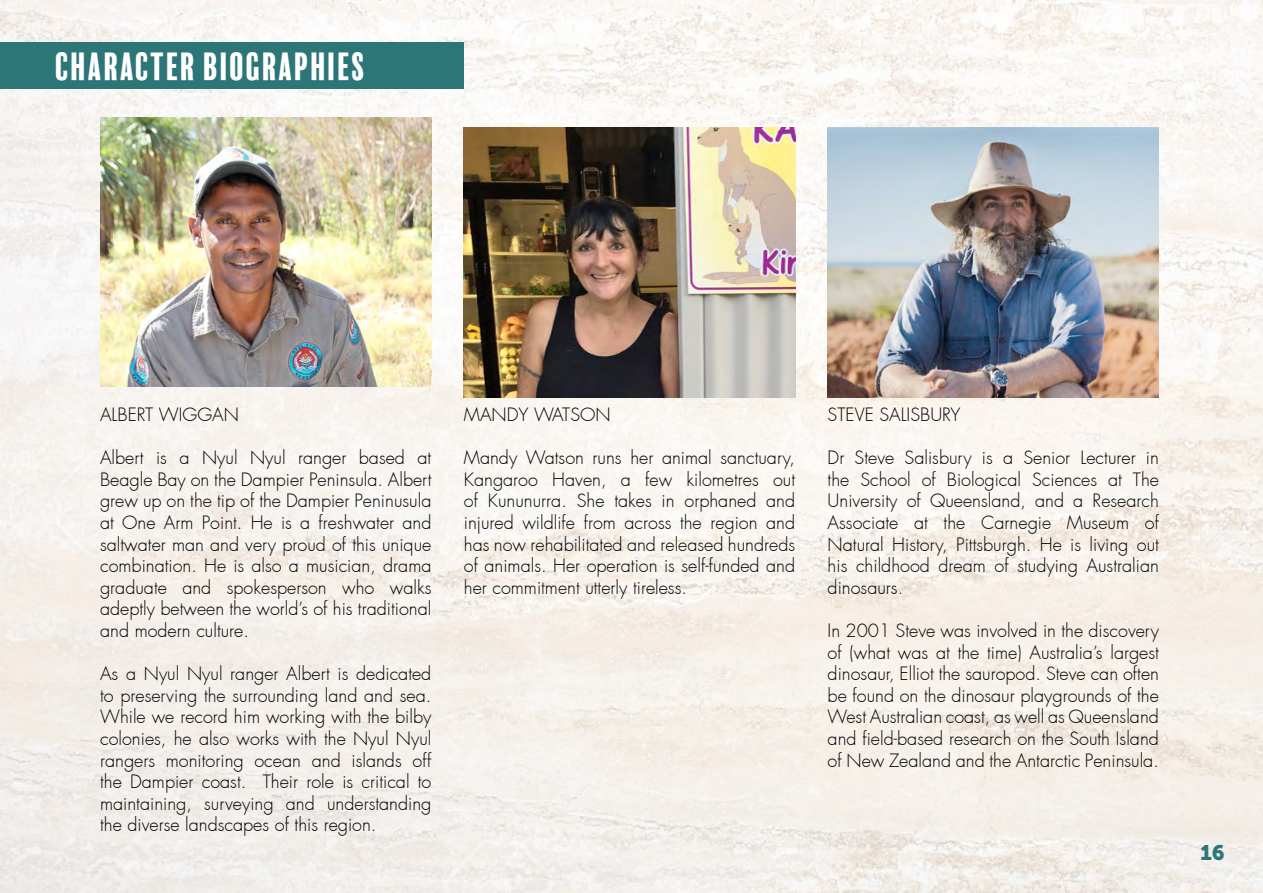
<style>
.page{position:relative;width:1263px;height:893px;background:#fff}
.page>*{position:absolute;margin:0;border:0;box-sizing:border-box;transform-origin:0 0}
.t1{font:36px "Balboa Plus Fill";color:#fff}
.t2{font:21px "Museo 900";color:#2c7677}
.t3{font:300 18px/21.6px "Futura";color:#000;text-align:justify}
</style>
<div class="page">
<img style="left:0;top:0;width:1263px;height:893px">
<div style="left:0;top:43px;width:464px;height:46px;background:#2c7677"></div>
<img style="left:100px;top:117px;width:331px;height:270px">
<img style="left:464px;top:128px;width:331px;height:269px">
<img style="left:828px;top:128px;width:331px;height:269px">
<h1 class="t1" style="left:55px;top:46px;width:313px">CHARACTER BIOGRAPHIES</h1>
<p class="t3" style="left:100px;top:404px;width:140px">ALBERT WIGGAN</p>
<p class="t3" style="left:100px;top:447px;width:333px">Albert is a Nyul Nyul ranger based at Beagle Bay on the Dampier Peninsula. Albert grew up on the tip of the Dampier Peninusula at One Arm Point. He is a freshwater and saltwater man and very proud of this unique combination. He is also a musician, drama graduate and spokesperson who walks adeptly between the world’s of his traditional and modern culture.</p>
<p class="t3" style="left:100px;top:663px;width:333px">As a Nyul Nyul ranger Albert is dedicated to preserving the surrounding land and sea.<br>While we record him working with the bilby colonies, he also works with the Nyul Nyul rangers monitoring ocean and islands off the Dampier coast. Their role is critical to maintaining, surveying and understanding the diverse landscapes of this region.</p>
<p class="t3" style="left:464px;top:404px;width:148px">MANDY WATSON</p>
<p class="t3" style="left:464px;top:447px;width:333px">Mandy Watson runs her animal sanctuary, Kangaroo Haven, a few kilometres out of Kununurra. She takes in orphaned and injured wildlife from across the region and has now rehabilitated and released hundreds of animals. Her operation is self-funded and her commitment utterly tireless.</p>
<p class="t3" style="left:828px;top:404px;width:135px">STEVE SALISBURY</p>
<p class="t3" style="left:828px;top:447px;width:333px">Dr Steve Salisbury is a Senior Lecturer in the School of Biological Sciences at The University of Queensland, and a Research Associate at the Carnegie Museum of Natural History, Pittsburgh. He is living out his childhood dream of studying Australian dinosaurs.</p>
<p class="t3" style="left:828px;top:620px;width:333px">In 2001 Steve was involved in the discovery of (what was at the time) Australia’s largest dinosaur, Elliot the sauropod. Steve can often be found on the dinosaur playgrounds of the West Australian coast, as well as Queensland and field-based research on the South Island of New Zealand and the Antarctic Peninsula.</p>
<p class="t2" style="left:1200px;top:841px;width:26px">16</p>
</div>
